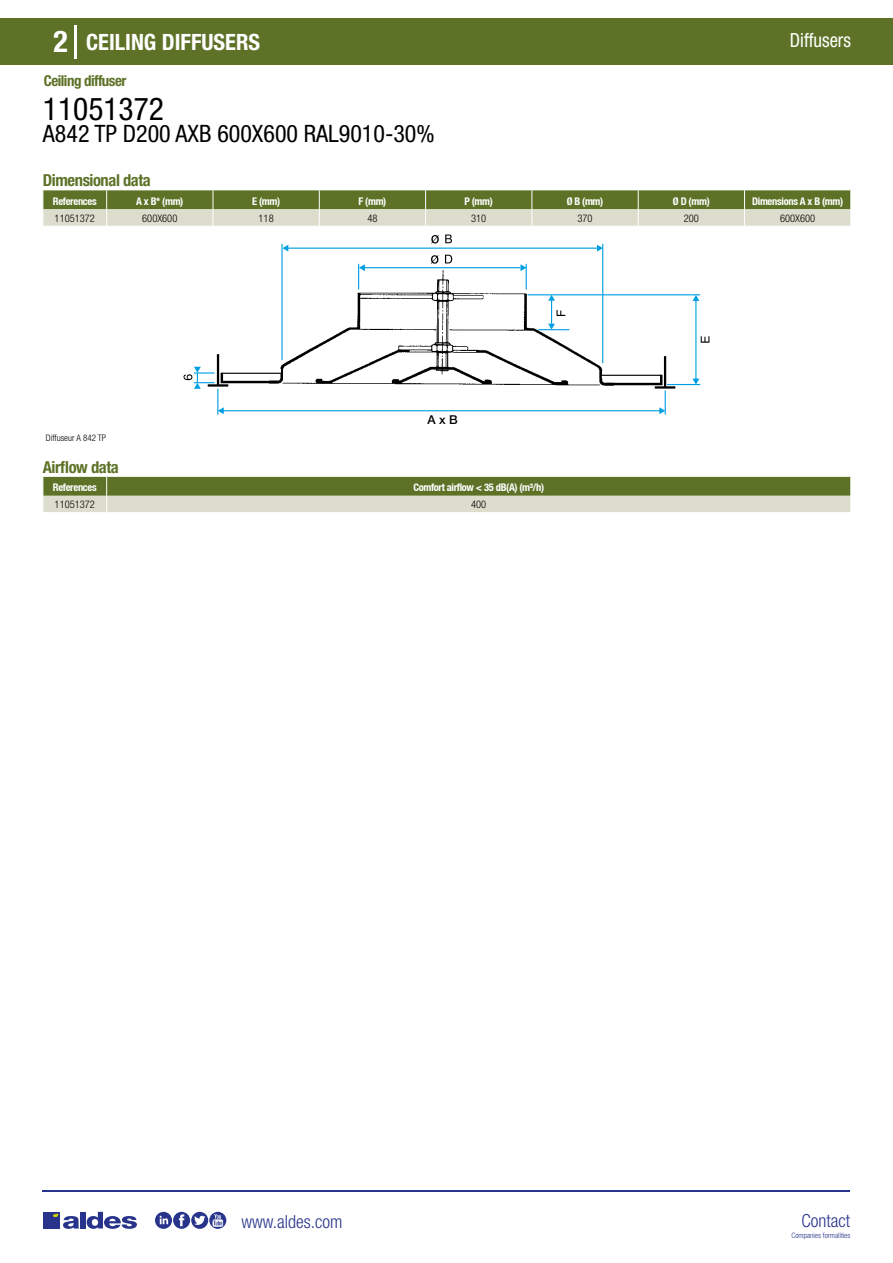
<style>
.page{position:relative;width:893px;height:1263px;background:#fff}
.page>*{position:absolute;margin:0;border:0;box-sizing:border-box;transform-origin:0 0}
.t1{font:condensed 31.5px "Helvetica Neue LT Std";color:#000}
.t2{font:700 condensed 30px "Helvetica Neue LT Std";color:#fff}
.t3{font:condensed 24px "Helvetica Neue LT Std";color:#000}
.t4{font:700 condensed 22.5px "Helvetica Neue LT Std";color:#fff}
.t5{font:condensed 19.5px "Helvetica Neue LT Std";color:#fff;scale:.95 1}
.t6{font:300 condensed 18px "Helvetica Neue";color:#28348b}
.t7{font:700 condensed 16.5px "Helvetica Neue LT Std";letter-spacing:-.025em;color:#5d7227}
.t8{font:700 condensed 15px "Helvetica Neue LT Std";letter-spacing:-.035em;color:#5d7227}
.t9{font:500 12.15px "Helvetica Neue";color:#000}
.t10{font:700 condensed 10.5px "Helvetica Neue";letter-spacing:-.03em;color:#fff}
.t11{font:300 condensed 10.5px "Helvetica Neue";color:#000}
.t12{font:300 condensed 9px "Helvetica Neue";color:#000}
.t13{font:300 condensed 7.5px "Helvetica Neue";color:#28348b}
</style>
<div class="page">
<div style="left:0;top:18px;width:893px;height:46px;background:#5d7227"></div>
<hr style="left:74px;top:25px;width:2px;height:33px;background:#fff">
<hr style="left:43px;top:1190px;width:807px;height:1px;background:#28348b">
<svg style="left:155px;top:1212px;width:71px;height:17px"></svg>
<div style="left:43px;top:1212px;width:17px;height:16px;background:#28348b"></div>
<div style="left:80px;top:1212px;width:6px;height:16px;background:#28348b"></div>
<svg style="left:87px;top:1212px;width:50px;height:17px"></svg>
<svg style="left:53px;top:1213px;width:26px;height:16px"></svg>
<svg style="left:43px;top:190px;width:808px;height:36px;background:#9ca779"></svg>
<img style="left:280px;top:270px;width:394px;height:116px">
<div style="left:631px;top:291px;width:41px;height:95px;background:#fff"></div>
<div style="left:543px;top:288px;width:91px;height:43px;background:#fff"></div>
<div style="left:528px;top:292px;width:19px;height:11px;background:#fff"></div>
<div style="left:451px;top:231px;width:150px;height:61px;background:#fff"></div>
<div style="left:278px;top:234px;width:6px;height:127px;background:#fff"></div>
<svg style="left:666px;top:381px;width:7px;height:5px"></svg>
<div style="left:357px;top:266px;width:11px;height:24px;background:#fff"></div>
<div style="left:598px;top:237px;width:10px;height:126px;background:#fff"></div>
<hr style="left:528px;top:294px;width:172px;height:1px;background:#009fe3">
<hr style="left:695px;top:298px;width:1px;height:82px;background:#009fe3">
<svg style="left:692px;top:379px;width:7px;height:5px"></svg>
<svg style="left:692px;top:295px;width:7px;height:6px"></svg>
<svg style="left:701px;top:336px;width:8px;height:7px"></svg>
<hr style="left:667px;top:384px;width:33px;height:1px;background:#009fe3">
<svg style="left:548px;top:295px;width:17px;height:34px"></svg>
<hr style="left:538px;top:329px;width:31px;height:1px;background:#009fe3">
<hr style="left:281px;top:244px;width:2px;height:116px;background:#009fe3">
<hr style="left:285px;top:248px;width:312px;height:1px;background:#009fe3">
<svg style="left:597px;top:245px;width:5px;height:7px"></svg>
<svg style="left:282px;top:245px;width:6px;height:7px"></svg>
<hr style="left:602px;top:244px;width:1px;height:119px;background:#009fe3">
<hr style="left:361px;top:267px;width:160px;height:1px;background:#009fe3">
<svg style="left:358px;top:264px;width:7px;height:25px"></svg>
<svg style="left:520px;top:264px;width:7px;height:25px"></svg>
<hr style="left:221px;top:410px;width:439px;height:1px;background:#009fe3">
<svg style="left:431px;top:255px;width:8px;height:9px"></svg>
<svg style="left:445px;top:255px;width:7px;height:8px"></svg>
<svg style="left:431px;top:235px;width:8px;height:9px"></svg>
<svg style="left:445px;top:234px;width:7px;height:9px"></svg>
<svg style="left:184px;top:367px;width:96px;height:48px"></svg>
<hr style="left:208px;top:384px;width:20px;height:3px;background:#000">
<hr style="left:217px;top:354px;width:2px;height:32px;background:#000">
<hr style="left:222px;top:373px;width:60px;height:1px;background:#000">
<div style="left:614px;top:355px;width:27px;height:34px;background:#fff"></div>
<div style="left:602px;top:371px;width:22px;height:5px;background:#fff"></div>
<svg style="left:603px;top:372px;width:63px;height:43px"></svg>
<hr style="left:655px;top:386px;width:20px;height:3px;background:#000">
<hr style="left:664px;top:356px;width:2px;height:32px;background:#000">
<hr style="left:601px;top:375px;width:60px;height:1px;background:#000">
<svg style="left:43px;top:477px;width:808px;height:35px;background:#99a475"></svg>
<h2 class="t2" style="left:54px;top:24px;width:16px">2</h2>
<h3 class="t4" style="left:86px;top:28px;width:176px">CEILING DIFFUSERS</h3>
<h3 class="t5" style="left:790px;top:29px;width:66px">Diffusers</h3>
<h3 class="t8" style="left:44px;top:71px;width:84px">Ceiling diffuser</h3>
<h1 class="t1" style="left:43px;top:91px;width:122px">11051372</h1>
<h3 class="t3" style="left:43px;top:120px;width:393px">A842 TP D200 AXB 600X600 RAL9010-30%</h3>
<h3 class="t7" style="left:43px;top:170px;width:109px">Dimensional data</h3>
<p class="t10" style="left:53px;top:195px;width:45px">References</p>
<p class="t10" style="left:136px;top:195px;width:49px">A x B* (mm)</p>
<p class="t10" style="left:252px;top:195px;width:30px">E (mm)</p>
<p class="t10" style="left:358px;top:195px;width:29px">F (mm)</p>
<p class="t10" style="left:464px;top:195px;width:30px">P (mm)</p>
<p class="t10" style="left:567px;top:195px;width:38px">Ø B (mm)</p>
<p class="t10" style="left:673px;top:195px;width:38px">Ø D (mm)</p>
<p class="t10" style="left:752px;top:195px;width:93px">Dimensions A x B (mm)</p>
<p class="t11" style="left:55px;top:212px;width:42px">11051372</p>
<p class="t11" style="left:142px;top:212px;width:37px">600X600</p>
<p class="t11" style="left:259px;top:212px;width:17px">118</p>
<p class="t11" style="left:367px;top:212px;width:12px">48</p>
<p class="t11" style="left:471px;top:212px;width:17px">310</p>
<p class="t11" style="left:577px;top:212px;width:17px">370</p>
<p class="t11" style="left:684px;top:212px;width:17px">200</p>
<p class="t11" style="left:780px;top:212px;width:37px">600X600</p>
<p class="t9" style="left:428px;top:413px;width:32px">A x B</p>
<p class="t12" style="left:46px;top:433px;width:62px">Diffuseur A 842 TP</p>
<h3 class="t7" style="left:43px;top:457px;width:77px">Airflow data</h3>
<p class="t10" style="left:53px;top:481px;width:45px">References</p>
<p class="t10" style="left:413px;top:481px;width:132px">Comfort airflow &lt; 35 dB(A) (m³/h)</p>
<p class="t11" style="left:55px;top:498px;width:42px">11051372</p>
<p class="t11" style="left:471px;top:498px;width:17px">400</p>
<h3 class="t6" style="left:241px;top:1211px;width:102px">www.aldes.com</h3>
<h3 class="t6" style="left:801px;top:1211px;width:50px">Contact</h3>
<p class="t13" style="left:791px;top:1230px;width:60px">Companies formalities</p>
</div>
